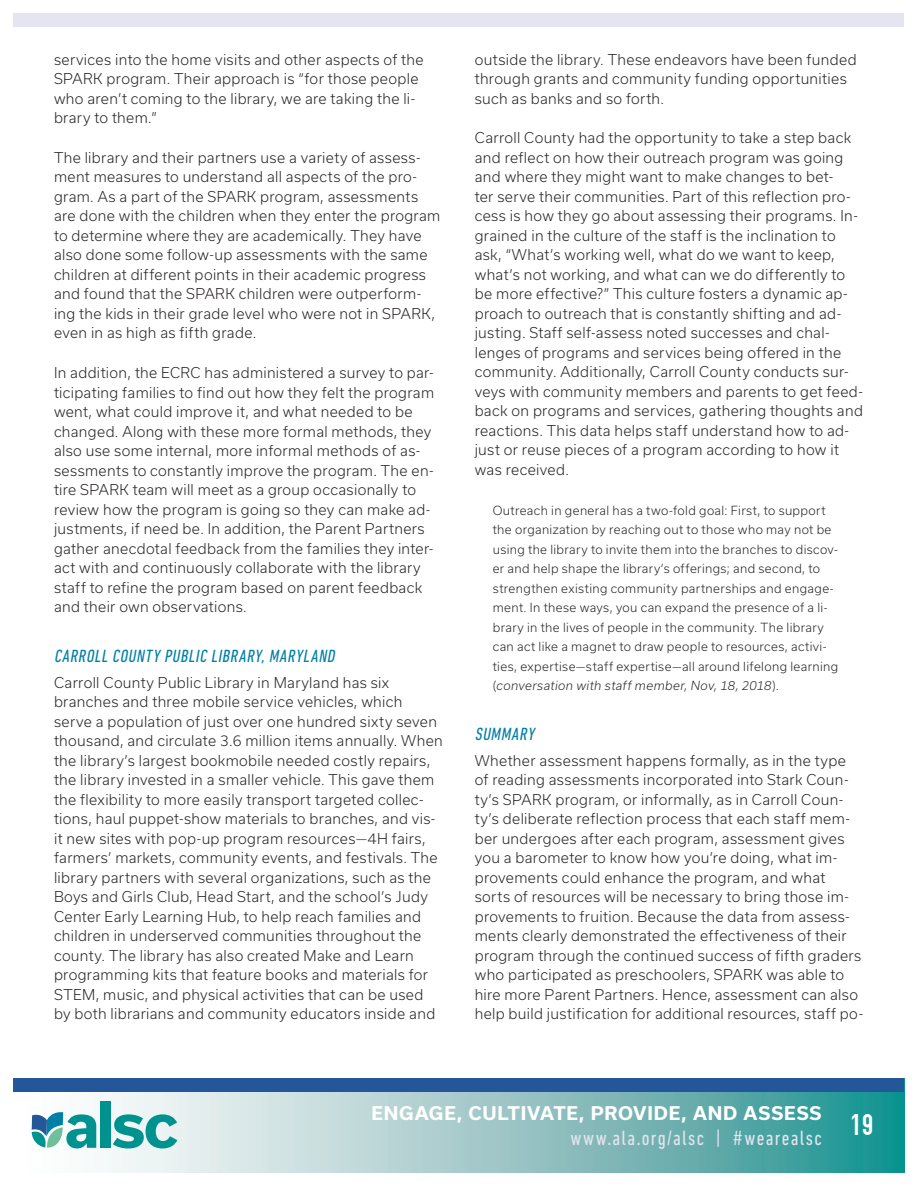
<style>
.page{position:relative;width:918px;height:1188px;background:#fff}
.page>*{position:absolute;margin:0;border:0;box-sizing:border-box;transform-origin:0 0}
.t1{font:condensed 21px "DIN Next LT Pro";letter-spacing:.06em;color:#e4e5f0}
.t2{font:italic condensed 18px "DIN Next LT Pro";color:#0080a6}
.t3{font:700 18px "Usual";letter-spacing:.045em;color:#fff}
.t4{font:300 14.25px/19.5px "Usual";letter-spacing:.025em;color:#231f20}
.t5{font:300 12px/19.5px "Usual";letter-spacing:.03em;color:#231f20}
.s1{font-style:italic}
</style>
<div class="page">
<svg style="left:31px;top:1092px;width:873px;height:81px;background:#95c6c6"></svg>
<div style="left:14px;top:14px;width:890px;height:13px;background:#e4e5f0"></div>
<div style="left:14px;top:1078px;width:890px;height:14px;background:#245799"></div>
<svg style="left:32px;top:1112px;width:64px;height:36px"></svg>
<div style="left:101px;top:1101px;width:10px;height:47px;background:#00928f"></div>
<svg style="left:113px;top:1114px;width:64px;height:34px;background:#66bcba"></svg>
<p class="t4" style="left:54px;top:50px;width:371px">services into the home visits and other aspects of the SPARK program. Their approach is “for those people who aren’t coming to the library, we are taking the li&shy;brary to them.”</p>
<p class="t4" style="left:54px;top:148px;width:388px">The library and their partners use a variety of assess&shy;ment measures to understand all aspects of the pro&shy;gram. As a part of the SPARK program, assessments are done with the children when they enter the program to determine where they are academically. They have also done some follow-up assessments with the same children at different points in their academic progress and found that the SPARK children were outperform&shy;ing the kids in their grade level who were not in SPARK, even in as high as fifth grade.</p>
<p class="t4" style="left:54px;top:363px;width:382px">In addition, the ECRC has administered a survey to par&shy;ticipating families to find out how they felt the program went, what could improve it, and what needed to be changed. Along with these more formal methods, they also use some internal, more informal methods of as&shy;sessments to constantly improve the program. The en&shy;tire SPARK team will meet as a group occasionally to review how the program is going so they can make ad&shy;justments, if need be. In addition, the Parent Partners gather anecdotal feedback from the families they inter&shy;act with and continuously collaborate with the library staff to refine the program based on parent feedback and their own observations.</p>
<p class="t2" style="left:54px;top:646px;width:286px">CARROLL COUNTY PUBLIC LIBRARY,MARYLAND</p>
<p class="t4" style="left:54px;top:673px;width:390px">Carroll County Public Library in Maryland has six branches and three mobile service vehicles, which serve a population of just over one hundred sixty seven thousand, and circulate 3.6 million items annually. When the library’s largest bookmobile needed costly repairs, the library invested in a smaller vehicle. This gave them the flexibility to more easily transport targeted collec&shy;tions, haul puppet-show materials to branches, and vis&shy;it new sites with pop-up program resources—4H fairs, farmers’ markets, community events, and festivals. The library partners with several organizations, such as the Boys and Girls Club, Head Start, and the school’s Judy Center Early Learning Hub, to help reach families and children in underserved communities throughout the county. The library has also created Make and Learn programming kits that feature books and materials for STEM, music, and physical activities that can be used by both librarians and community educators inside and</p>
<p class="t4" style="left:475px;top:49px;width:383px">outside the library. These endeavors have been funded through grants and community funding opportunities such as banks and so forth.</p>
<p class="t4" style="left:475px;top:128px;width:390px">Carroll County had the opportunity to take a step back and reflect on how their outreach program was going and where they might want to make changes to bet-<br>ter serve their communities. Part of this reflection pro&shy;cess is how they go about assessing their programs. In&shy;grained in the culture of the staff is the inclination to ask, “What’s working well, what do we want to keep, what’s not working, and what can we do differently to be more effective?” This culture fosters a dynamic ap&shy;proach to outreach that is constantly shifting and ad&shy;justing. Staff self-assess noted successes and chal&shy;lenges of programs and services being offered in the community. Additionally, Carroll County conducts sur&shy;veys with community members and parents to get feed&shy;back on programs and services, gathering thoughts and reactions. This data helps staff understand how to ad&shy;just or reuse pieces of a program according to how it was received.</p>
<p class="t5" style="left:493px;top:500px;width:347px">Outreach in general has a two-fold goal: First, to support the organization by reaching out to those who may not be using the library to invite them into the branches to discov&shy;er and help shape the library’s offerings; and second, to strengthen existing community partnerships and engage&shy;ment. In these ways, you can expand the presence of a li&shy;brary in the lives of people in the community. The library can act like a magnet to draw people to resources, activi&shy;ties, expertise—staff expertise—all around lifelong learning (<span class="s1">conversation with staff member, Nov, 18, 2018</span>).</p>
<p class="t2" style="left:475px;top:724px;width:64px">SUMMARY</p>
<p class="t4" style="left:475px;top:751px;width:390px">Whether assessment happens formally, as in the type of reading assessments incorporated into Stark Coun&shy;ty’s SPARK program, or informally, as in Carroll Coun&shy;ty’s deliberate reflection process that each staff mem&shy;ber undergoes after each program, assessment gives you a barometer to know how you’re doing, what im&shy;provements could enhance the program, and what sorts of resources will be necessary to bring those im&shy;provements to fruition. Because the data from assess&shy;ments clearly demonstrated the effectiveness of their program through the continued success of fifth graders who participated as preschoolers, SPARK was able to hire more Parent Partners. Hence, assessment can also help build justification for additional resources, staff po-</p>
<p class="t3" style="left:371px;top:1103px;width:452px">ENGAGE, CULTIVATE, PROVIDE, AND ASSESS</p>
<h1 class="t1" style="left:570px;top:1126px;width:304px">www.ala.org/alsc | #wearealsc <sup>19</sup></h1>
</div>
